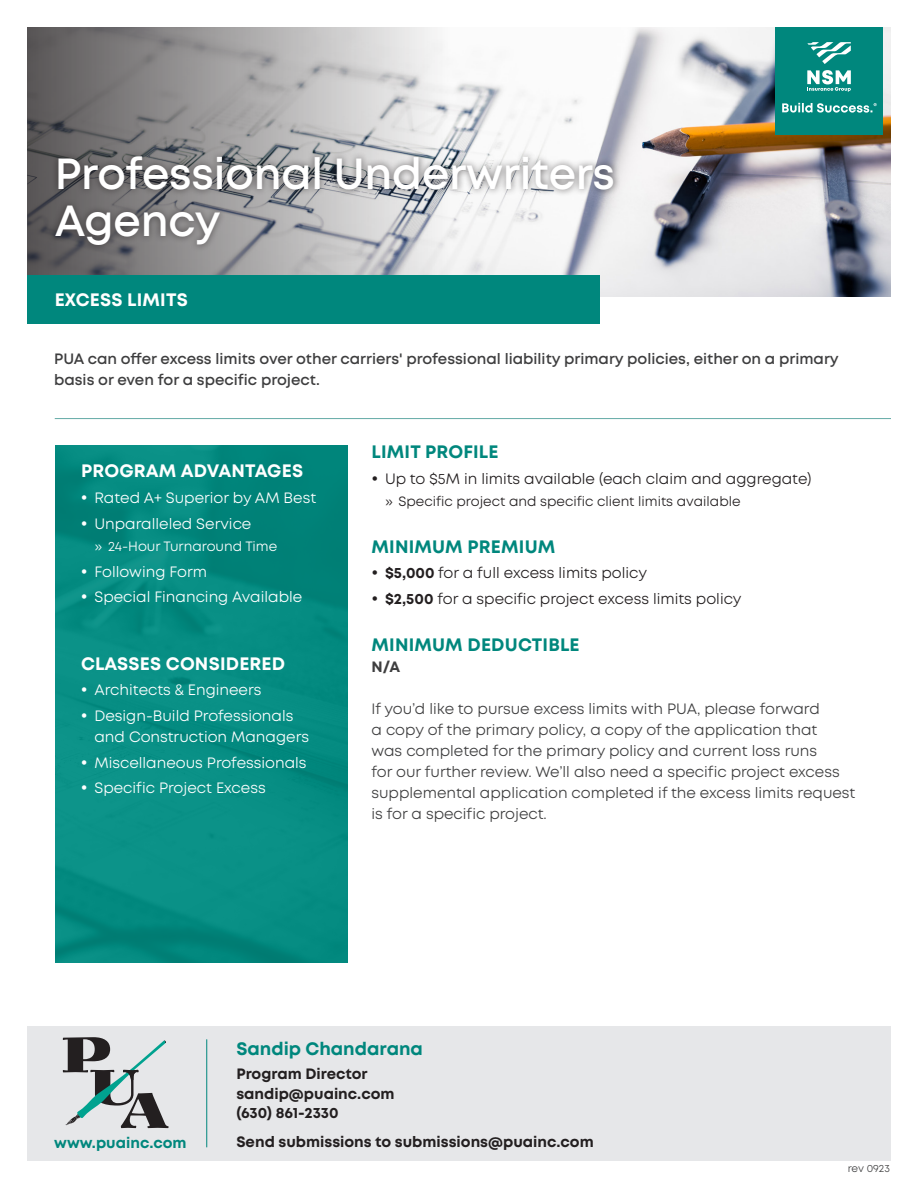
<style>
.page{position:relative;width:918px;height:1188px;background:#fff}
.page>*{position:absolute;margin:0;border:0;box-sizing:border-box;transform-origin:0 0}
.t1{font:600 43.5px/46.5px "Mont";letter-spacing:-.005em;color:#fff}
.t2{font:700 18px "Mont";letter-spacing:.01em;color:#00877d}
.t3{font:700 18px "Mont";letter-spacing:.01em;color:#fff}
.t4{font:15px/21px "Mont";color:#3e3e3f}
.t5{font:15px/21px "Mont";color:#fff}
.t6{font:600 15px/21px "Mont";color:#3e3e3f}
.t7{font:15px "Mont";color:#231f20}
.t8{font:700 15px/19.5px "Mont";color:#231f20}
.t9{font:700 15px "Mont";color:#00877d}
.t10{font:700 15px "Mont";color:#3e3e3f}
.t11{font:13.5px "Mont";color:#231f20}
.t12{font:13.5px "Mont";color:#fff}
.t13{font:10.5px "Mont";color:#3e3e3f}
.s1{font-weight:700}
</style>
<div class="page">
<img style="left:600px;top:27px;width:291px;height:270px">
<div style="left:775px;top:27px;width:108px;height:108px;background:#00877d"></div>
<svg style="left:807px;top:70px;width:44px;height:22px"></svg>
<svg style="left:807px;top:42px;width:44px;height:22px"></svg>
<svg style="left:782px;top:103px;width:95px;height:10px"></svg>
<svg style="left:27px;top:27px;width:615px;height:269px"></svg>
<div style="left:48px;top:149px;width:573px;height:104px;background:#231f20;opacity:.62"></div>
<div style="left:27px;top:275px;width:573px;height:49px;background:#00877d"></div>
<div style="left:27px;top:1026px;width:864px;height:135px;background:#e6e7e9"></div>
<svg style="left:63px;top:1037px;width:106px;height:91px"></svg>
<hr style="left:206px;top:1039px;width:1px;height:108px;background:#00877d">
<img style="left:55px;top:445px;width:293px;height:518px">
<hr style="left:55px;top:418px;width:836px;height:1px;background:#64aaa6">
<svg style="left:82px;top:495px;width:5px;height:5px"></svg>
<svg style="left:82px;top:521px;width:5px;height:4px"></svg>
<svg style="left:82px;top:569px;width:5px;height:4px"></svg>
<svg style="left:82px;top:595px;width:5px;height:4px"></svg>
<svg style="left:82px;top:688px;width:5px;height:4px"></svg>
<svg style="left:82px;top:713px;width:5px;height:5px"></svg>
<svg style="left:82px;top:760px;width:5px;height:4px"></svg>
<svg style="left:82px;top:786px;width:5px;height:4px"></svg>
<h1 class="t1" style="left:55px;top:151px;width:562px">Professional Underwriters<br>Agency</h1>
<h4 class="t3" style="left:55px;top:288px;width:135px">EXCESS LIMITS</h4>
<p class="t6" style="left:54px;top:348px;width:786px">PUA can ofer excess limits over other carriers' professional liability primary policies, either on a primary basis or even for a specific project.</p>
<h4 class="t3" style="left:81px;top:459px;width:224px">PROGRAM ADVANTAGES</h4>
<p class="t5" style="left:94px;top:487px;width:223px">Rated A+ Superior by AM Best</p>
<p class="t5" style="left:94px;top:513px;width:158px">Unparalleled Service</p>
<p class="t12" style="left:94px;top:538px;width:184px">» 24-Hour Turnaround Time</p>
<p class="t5" style="left:94px;top:561px;width:114px">Following Form</p>
<p class="t5" style="left:94px;top:587px;width:209px">Special Financing Available</p>
<h4 class="t3" style="left:81px;top:652px;width:206px">CLASSES CONSIDERED</h4>
<p class="t5" style="left:94px;top:680px;width:168px">Architects &amp; Engineers</p>
<p class="t5" style="left:94px;top:705px;width:216px">Design-Build Professionals and Construction Managers</p>
<p class="t5" style="left:94px;top:752px;width:214px">Miscellaneous Professionals</p>
<p class="t5" style="left:94px;top:778px;width:173px">Specific Project Excess</p>
<h4 class="t2" style="left:372px;top:440px;width:129px">LIMIT PROFILE</h4>
<p class="t7" style="left:385px;top:469px;width:428px">Up to $5M in limits available (each claim and aggregate)</p>
<p class="t11" style="left:385px;top:493px;width:357px">» Specific project and specific client limits available</p>
<h4 class="t2" style="left:372px;top:535px;width:185px">MINIMUM PREMIUM</h4>
<p class="t7" style="left:385px;top:564px;width:264px"><span class="s1">$5,000</span> for a full excess limits policy</p>
<p class="t7" style="left:385px;top:589px;width:358px"><span class="s1">$2,500</span> for a specific project excess limits policy</p>
<h4 class="t2" style="left:372px;top:633px;width:210px">MINIMUM DEDUCTIBLE</h4>
<p class="t10" style="left:372px;top:657px;width:30px">N/A</p>
<p class="t4" style="left:372px;top:698px;width:485px">If you’d like to pursue excess limits with PUA, please forward<br>a copy of the primary policy, a copy of the application that<br>was completed for the primary policy and current loss runs<br>for our further review. We’ll also need a specific project excess supplemental application completed if the excess limits request is for a specific project.</p>
<p class="t9" style="left:54px;top:1133px;width:134px">www.puainc.com</p>
<p class="t2" style="left:236px;top:1037px;width:188px">Sandip Chandarana</p>
<p class="t8" style="left:236px;top:1064px;width:160px">Program Director sandip@puainc.com (630) 861-2330</p>
<p class="t8" style="left:236px;top:1132px;width:359px">Send submissions to submissions@puainc.com</p>
<p class="t13" style="left:848px;top:1161px;width:44px">rev 0923</p>
</div>
